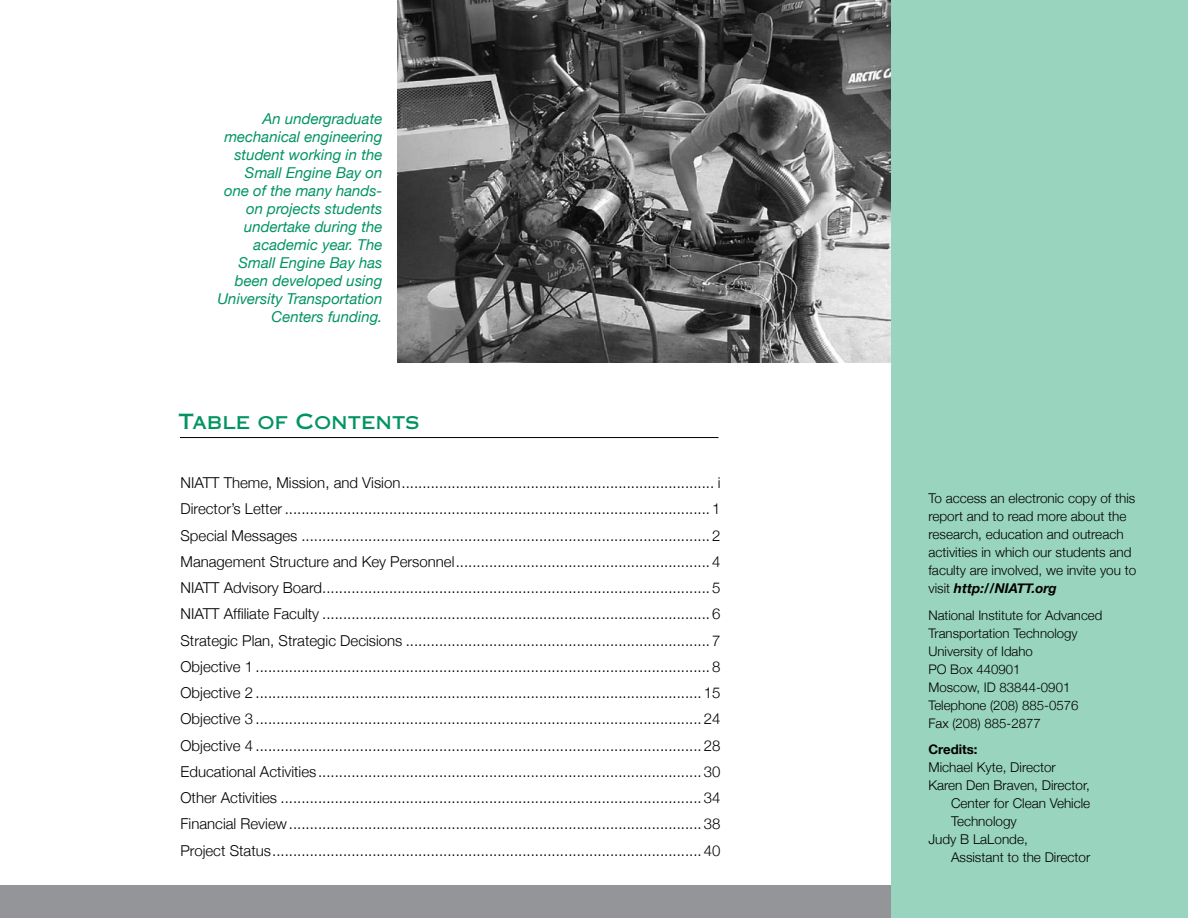
<style>
.page{position:relative;width:1188px;height:918px;background:#fff}
.page>*{position:absolute;margin:0;border:0;box-sizing:border-box;transform-origin:0 0}
.t1{font:21px "Copperplate Thirty One AB";color:#009460;scale:.95 1}
.t2{font:300 15px/26.2px "Helvetica Neue";color:#000;text-align:justify}
.t3{font:italic 15px/18px "Helvetica Neue";color:#009460;text-align:right}
.t4{font:300 13.5px/18px "Helvetica Neue";color:#000}
.t5{font:300 13.2px/18px "Helvetica Neue";color:#000}
.t6{font:700 13.2px "Helvetica Neue";color:#000}
.s1{font-weight:700;font-style:italic}
</style>
<div class="page">
<div style="left:0;top:886px;width:893px;height:32px;background:#939598"></div>
<div style="left:891px;top:0;width:297px;height:918px;background:#99d4bf"></div>
<hr style="left:180px;top:437px;width:538px;height:1px;background:#000">
<img style="left:398px;top:0;width:493px;height:363px">
<p class="t3" style="left:218px;top:109px;width:167px">An undergraduate mechanical engineering student working in the<br>Small Engine Bay on one of the many hands&shy;on projects students undertake during the academic year. The<br>Small Engine Bay has been developed using<br>University Transportation<br>Centers funding.</p>
<h1 class="t1" style="left:178px;top:409px;width:255px">Table of Contents</h1>
<p class="t2" style="left:181px;top:469px;width:542px">NIATT Theme, Mission, and Vision........................................................................... i Director’s Letter ......................................................................................................1<br>Special Messages ..................................................................................................2<br>Management Structure and Key Personnel.............................................................4<br>NIATT Advisory Board.............................................................................................5<br>NIATT Affiliate Faculty .............................................................................................6<br>Strategic Plan, Strategic Decisions .........................................................................7<br>Objective 1 .............................................................................................................8<br>Objective 2 ...........................................................................................................15<br>Objective 3 ...........................................................................................................24<br>Objective 4 ...........................................................................................................28<br>Educational Activities............................................................................................30<br>Other Activities .....................................................................................................34<br>Financial Review...................................................................................................38<br>Project Status.......................................................................................................40</p>
<p class="t4" style="left:928px;top:489px;width:209px">To access an electronic copy of this report and to read more about the research, education and outreach activities in which our students and faculty are involved, we invite you to visit <span class="s1">http://NIATT.org</span></p>
<p class="t5" style="left:928px;top:606px;width:175px">National Institute for Advanced<br>Transportation Technology<br>University of Idaho<br>PO Box 440901<br>Moscow, ID 83844-0901<br>Telephone (208) 885-0576<br>Fax (208) 885-2877</p>
<p class="t6" style="left:928px;top:741px;width:51px">Credits:</p>
<p class="t4" style="left:928px;top:758px;width:129px">Michael Kyte, Director</p>
<p class="t4" style="left:928px;top:776px;width:163px">Karen Den Braven, Director,</p>
<p class="t4" style="left:951px;top:794px;width:141px">Center for Clean Vehicle</p>
<p class="t4" style="left:951px;top:812px;width:67px">Technology</p>
<p class="t4" style="left:928px;top:830px;width:101px">Judy B LaLonde,</p>
<p class="t4" style="left:951px;top:848px;width:141px">Assistant to the Director</p>
</div>
